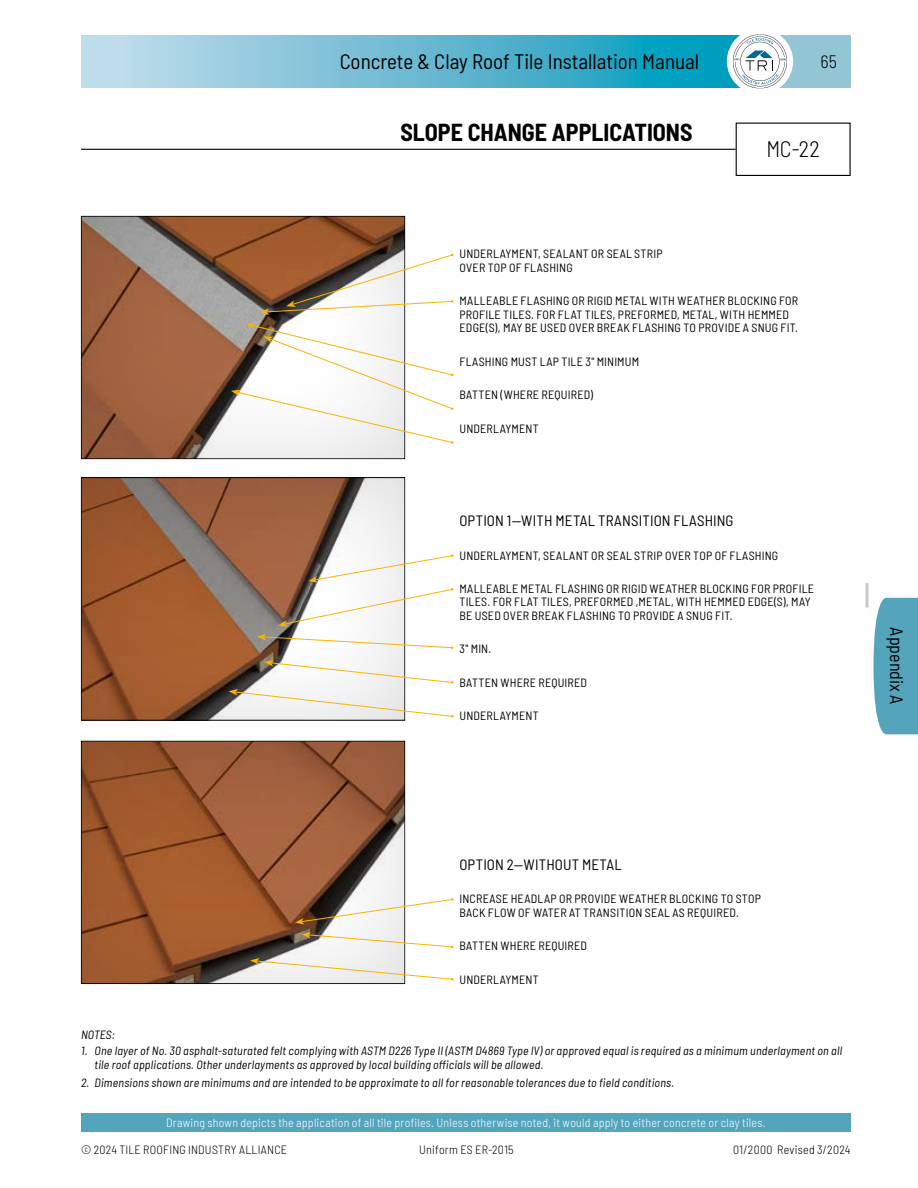
<style>
.page{position:relative;width:918px;height:1188px;background:#fff}
.page>*{position:absolute;margin:0;border:0;box-sizing:border-box;transform-origin:0 0}
.MC_Title{font:700 semi-condensed 24px "Barlow";letter-spacing:-.005em;color:#000}
.MC{font:300 semi-condensed 22.5px "Barlow";color:#000}
.t1{font:semi-condensed 21px "Barlow";color:#000}
.t2{font:semi-condensed 18px "Barlow";color:#000}
.t3{font:300 semi-condensed 18px "Barlow";color:#000}
.illustration_Descriptions{font:semi-condensed 15px "Barlow";letter-spacing:.015em;color:#000}
.Illustration_Callouts{font:semi-condensed 12px/13.5px "Barlow";letter-spacing:.02em;color:#000}
.NOTES_Table_Notes-blk-span_all{font:italic semi-condensed 12px/13.5px "Barlow";letter-spacing:.02em;color:#000}
.t4{font:300 semi-condensed 12px "Barlow";letter-spacing:.02em;color:#fff}
.t5{font:300 semi-condensed 12px "Barlow";letter-spacing:.025em;color:#000}
</style>
<div class="page">
<div style="left:80px;top:214px;width:327px;height:246px;background:#000;opacity:.15"></div>
<div style="left:80px;top:475px;width:327px;height:246px;background:#000;opacity:.15"></div>
<div style="left:80px;top:739px;width:327px;height:246px;background:#000;opacity:.15"></div>
<svg style="left:260px;top:254px;width:193px;height:61px"></svg>
<svg style="left:231px;top:323px;width:222px;height:121px"></svg>
<svg style="left:295px;top:898px;width:159px;height:27px"></svg>
<svg style="left:250px;top:958px;width:204px;height:23px"></svg>
<svg style="left:302px;top:932px;width:151px;height:16px"></svg>
<svg style="left:229px;top:660px;width:225px;height:58px"></svg>
<svg style="left:257px;top:634px;width:196px;height:15px"></svg>
<svg style="left:278px;top:554px;width:175px;height:73px"></svg>
<hr style="left:866px;top:585px;width:2px;height:21px;background:#c9c9ca">
<div style="left:81px;top:1113px;width:770px;height:19px;background:#54a4bc"></div>
<div style="left:760px;top:35px;width:91px;height:53px;background:#93c6d5"></div>
<svg style="left:81px;top:35px;width:652px;height:53px;background:#66bbd3"></svg>
<div style="left:727px;top:29px;width:66px;height:65px;background:#fff;border-radius:50%"></div>
<svg style="left:733px;top:34px;width:54px;height:55px"></svg>
<div style="left:874px;top:598px;width:44px;height:136px;background:#54a4bc"></div>
<hr style="left:81px;top:149px;width:655px;height:1px;background:#000">
<div style="left:736px;top:123px;width:115px;height:53px;border:1px solid #000"></div>
<h3 class="t1" style="left:340px;top:46px;width:361px">Concrete &amp; Clay Roof Tile Installation Manual</h3>
<h3 class="t3" style="left:820px;top:48px;width:18px">65</h3>
<p class="MC_Title" style="left:400px;top:115px;width:293px">SLOPE CHANGE APPLICATIONS</p>
<p class="MC" style="left:766px;top:133px;width:55px">MC-22</p>
<p class="Illustration_Callouts" style="left:459px;top:246px;width:205px">UNDERLAYMENT, SEALANT OR SEAL STRIP<br>OVER TOP OF FLASHING</p>
<p class="Illustration_Callouts" style="left:459px;top:293px;width:340px">MALLEABLE FLASHING OR RIGID METAL WITH WEATHER BLOCKING FOR<br>PROFILE TILES. FOR FLAT TILES, PREFORMED, METAL, WITH HEMMED<br>EDGE(S), MAY BE USED OVER BREAK FLASHING TO PROVIDE A SNUG FIT.</p>
<p class="Illustration_Callouts" style="left:459px;top:354px;width:181px">FLASHING MUST LAP TILE 3" MINIMUM</p>
<p class="Illustration_Callouts" style="left:459px;top:387px;width:135px">BATTEN (WHERE REQUIRED)</p>
<p class="Illustration_Callouts" style="left:459px;top:421px;width:81px">UNDERLAYMENT</p>
<p class="illustration_Descriptions" style="left:459px;top:510px;width:276px">OPTION 1—WITH METAL TRANSITION FLASHING</p>
<p class="Illustration_Callouts" style="left:459px;top:548px;width:320px">UNDERLAYMENT, SEALANT OR SEAL STRIP OVER TOP OF FLASHING</p>
<p class="Illustration_Callouts" style="left:459px;top:581px;width:356px">MALLEABLE METAL FLASHING OR RIGID WEATHER BLOCKING FOR PROFILE<br>TILES. FOR FLAT TILES, PREFORMED ,METAL, WITH HEMMED EDGE(S), MAY<br>BE USED OVER BREAK FLASHING TO PROVIDE A SNUG FIT.</p>
<p class="Illustration_Callouts" style="left:459px;top:642px;width:32px">3" MIN.</p>
<p class="Illustration_Callouts" style="left:459px;top:675px;width:129px">BATTEN WHERE REQUIRED</p>
<p class="Illustration_Callouts" style="left:459px;top:708px;width:81px">UNDERLAYMENT</p>
<h3 class="t2" style="left:910px;top:627px;width:79px;rotate:90deg">Appendix A</h3>
<p class="illustration_Descriptions" style="left:459px;top:854px;width:164px">OPTION 2—WITHOUT METAL</p>
<p class="Illustration_Callouts" style="left:459px;top:891px;width:303px">INCREASE HEADLAP OR PROVIDE WEATHER BLOCKING TO STOP<br>BACK FLOW OF WATER AT TRANSITION SEAL AS REQUIRED.</p>
<p class="Illustration_Callouts" style="left:459px;top:938px;width:129px">BATTEN WHERE REQUIRED</p>
<p class="Illustration_Callouts" style="left:459px;top:972px;width:81px">UNDERLAYMENT</p>
<p class="NOTES_Table_Notes-blk-span_all" style="left:81px;top:1027px;width:35px">NOTES:</p>
<p class="NOTES_Table_Notes-blk-span_all" style="left:95px;top:1043px;width:749px;text-indent:-14px">1. One layer of No. 30 asphalt-saturated felt complying with ASTM D226 Type II (ASTM D4869 Type IV) or approved equal is required as a minimum underlayment on all tile roof applications. Other underlayments as approved by local building officials will be allowed.</p>
<p class="NOTES_Table_Notes-blk-span_all" style="left:81px;top:1075px;width:595px">2. Dimensions shown are minimums and are intended to be approximate to all for reasonable tolerances due to field conditions.</p>
<p class="t4" style="left:166px;top:1114px;width:601px">Drawing shown depicts the application of all tile profiles. Unless otherwise noted, it would apply to either concrete or clay tiles.</p>
<p class="t5" style="left:81px;top:1141px;width:208px">© 2024 TILE ROOFING INDUSTRY ALLIANCE</p>
<p class="t5" style="left:419px;top:1141px;width:96px">Uniform ES ER-2015</p>
<p class="t5" style="left:733px;top:1141px;width:119px">01/2000 Revised 3/2024</p>
</div>
